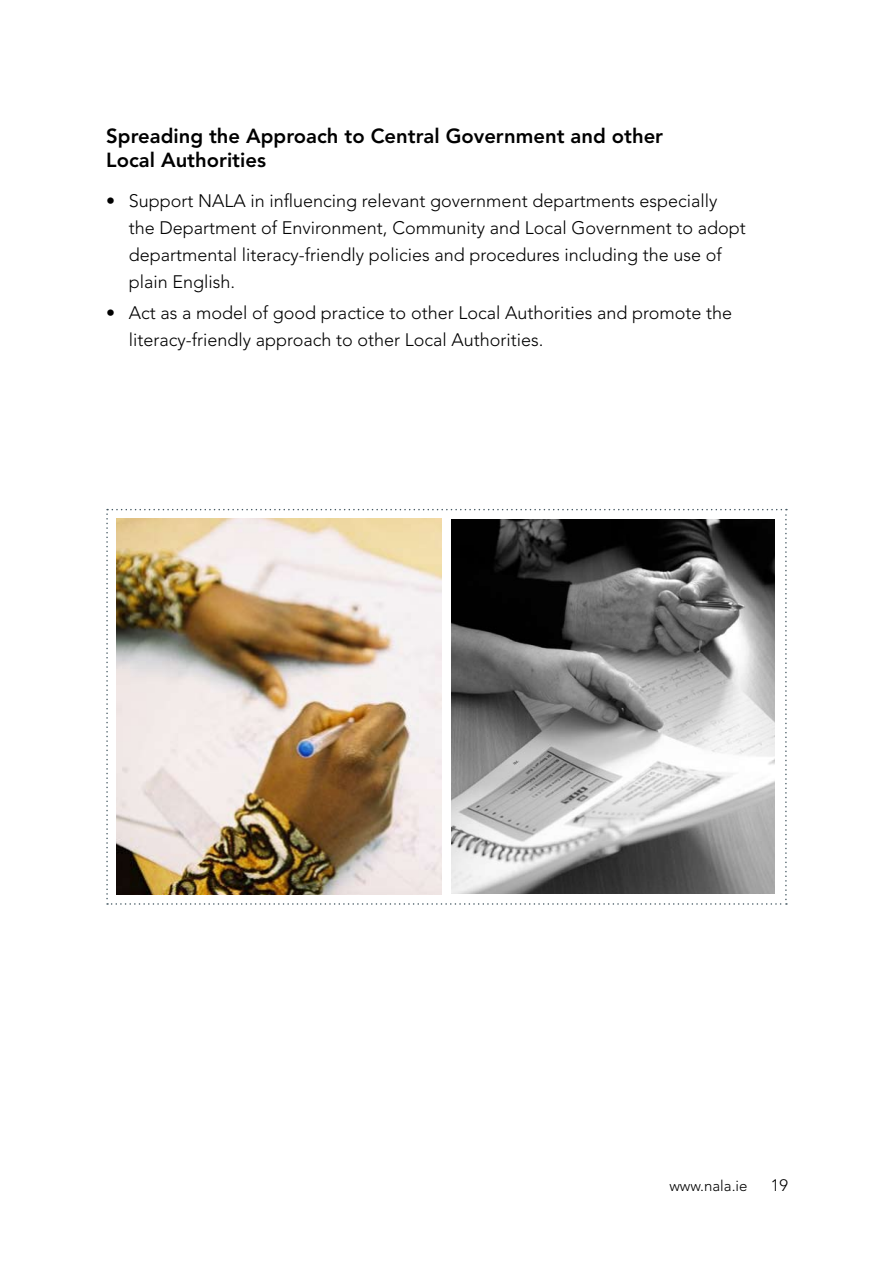
<style>
.page{position:relative;width:893px;height:1263px;background:#fff}
.page>*{position:absolute;margin:0;border:0;box-sizing:border-box;transform-origin:0 0}
.t1{font:800 20.25px/24.3px "Avenir";color:#000}
.t2{font:300 18px/27px "Avenir";color:#000}
.t3{font:300 16.5px "Avenir";color:#000}
.t4{font:300 15px "Avenir";color:#000}
.s1{color:#fff}
</style>
<div class="page">
<svg style="left:106px;top:509px;width:681px;height:396px"></svg>
<img style="left:117px;top:519px;width:324px;height:375px">
<p class="t1" style="left:106px;top:124px;width:558px">Spreading the Approach to Central Government and other<br>Local Authorities</p>
<p class="t2" style="left:129px;top:187px;width:619px;text-indent:-22px">• Support NALA in influencing relevant government departments especially the Department of Environment, Community and Local Government to adopt departmental literacy-friendly policies and procedures including the use of plain English.</p>
<p class="t2" style="left:129px;top:300px;width:605px;text-indent:-22px">• Act as a model of good practice to other Local Authorities and promote the literacy-friendly approach to other Local Authorities. <span class="s1">p</span></p>
<p class="t4" style="left:669px;top:1177px;width:80px">www.nala.ie</p>
<p class="t3" style="left:771px;top:1176px;width:19px">19</p>
</div>
